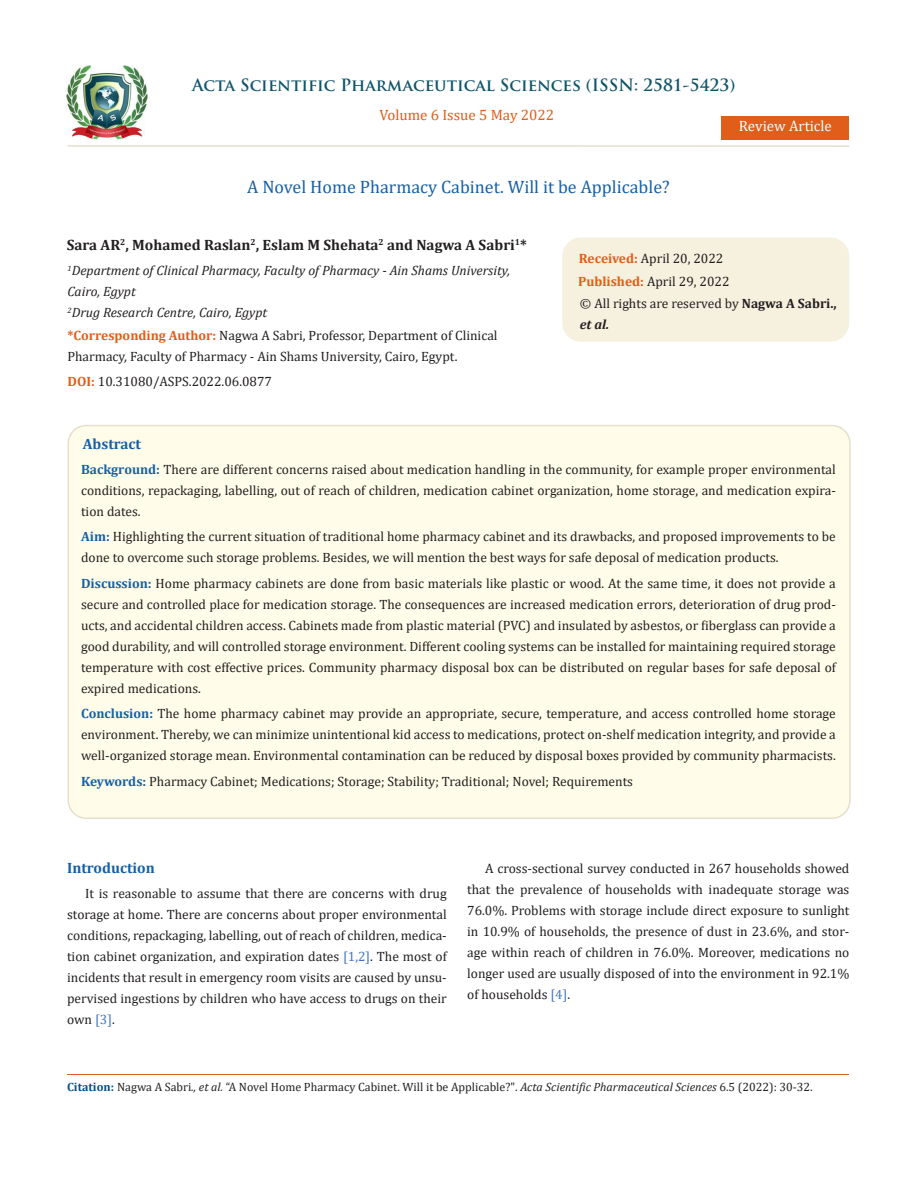
<style>
.page{position:relative;width:917px;height:1188px;background:#fff}
.page>*{position:absolute;margin:0;border:0;box-sizing:border-box;transform-origin:0 0}
.t1{font:18px "Cambria";color:#1560a6}
.t2{font:700 16.5px "Trajan Pro";color:#0e546a}
.t3{font:700 15px "Cambria";color:#231f20}
.t4{font:15px "Cambria";color:#e05d1a}
.t5{font:700 15px "Cambria";color:#1560a6}
.t6{font:15px "Cambria";color:#fff}
.t7{font:13.5px/21px "Cambria";color:#231f20;text-align:justify}
.t8{font:italic 13.5px/21px "Cambria";color:#231f20}
.t9{font:12px "Cambria";color:#231f20}
.s1{font-weight:700;color:#e05d1a}
.s2{font-weight:700}
.s3{font-weight:700;font-style:italic}
.s4{font-weight:700;color:#1560a6}
.s5{color:#4472c4}
.s6{font-weight:700;color:#035089}
.s7{font-style:italic}
</style>
<div class="page">
<img style="left:67px;top:65px;width:80px;height:74px">
<div style="left:721px;top:116px;width:128px;height:24px;background:#e05d1a"></div>
<div style="left:563px;top:238px;width:285px;height:103px;background:#f6f0df;border-radius:18px"></div>
<div style="left:562px;top:238px;width:287px;height:104px;border:2px solid #f6f0df;border-radius:18px"></div>
<div style="left:68px;top:426px;width:781px;height:392px;background:#fffde9;border-radius:18px"></div>
<div style="left:67px;top:425px;width:783px;height:394px;border:2px solid #e5dfce;border-radius:18px"></div>
<hr style="left:67px;top:1075px;width:782px;height:1px;background:#e05d1a">
<hr style="left:67px;top:145px;width:782px;height:2px;background:#e5dfce">
<p class="t2" style="left:192px;top:74px;width:545px">Acta Scientific Pharmaceutical Sciences (ISSN: 2581-5423)</p>
<p class="t4" style="left:379px;top:106px;width:176px">Volume 6 Issue 5 May 2022</p>
<p class="t6" style="left:739px;top:117px;width:94px">Review Article</p>
<p class="t1" style="left:247px;top:177px;width:424px">A Novel Home Pharmacy Cabinet. Will it be Applicable?</p>
<p class="t3" style="left:67px;top:234px;width:461px">Sara AR<sup>2</sup>, Mohamed Raslan<sup>2</sup>, Eslam M Shehata<sup>2</sup> and Nagwa A Sabri<sup>1</sup>*</p>
<p class="t8" style="left:67px;top:260px;width:444px"><sup>1</sup>Department of Clinical Pharmacy, Faculty of Pharmacy - Ain Shams University,<br>Cairo, Egypt</p>
<p class="t8" style="left:67px;top:302px;width:201px"><sup>2</sup>Drug Research Centre, Cairo, Egypt</p>
<p class="t7" style="left:67px;top:325px;width:431px"><span class="s1">*Corresponding Author:</span> Nagwa A Sabri, Professor, Department of Clinical</p>
<p class="t7" style="left:67px;top:346px;width:391px">Pharmacy, Faculty of Pharmacy - Ain Shams University, Cairo, Egypt.</p>
<p class="t7" style="left:67px;top:371px;width:206px"><span class="s1">DOI:</span> 10.31080/ASPS.2022.06.0877</p>
<p class="t7" style="left:579px;top:248px;width:146px"><span class="s1">Received:</span> April 20, 2022</p>
<p class="t7" style="left:578px;top:271px;width:153px"><span class="s1">Published:</span> April 29, 2022</p>
<p class="t7" style="left:580px;top:292px;width:258px">© All rights are reserved by <span class="s2">Nagwa A Sabri., </span><span class="s3">et al.</span></p>
<p class="t5" style="left:83px;top:433px;width:60px">Abstract</p>
<p class="t7" style="left:81px;top:459px;width:756px"><span class="s4">Background:</span> There are different concerns raised about medication handling in the community, for example proper environmental conditions, repackaging, labelling, out of reach of children, medication cabinet organization, home storage, and medication expira&shy;tion dates.</p>
<p class="t7" style="left:81px;top:526px;width:756px"><span class="s4">Aim:</span> Highlighting the current situation of traditional home pharmacy cabinet and its drawbacks, and proposed improvements to be done to overcome such storage problems. Besides, we will mention the best ways for safe deposal of medication products.</p>
<p class="t7" style="left:81px;top:573px;width:756px"><span class="s4">Discussion:</span> Home pharmacy cabinets are done from basic materials like plastic or wood. At the same time, it does not provide a secure and controlled place for medication storage. The consequences are increased medication errors, deterioration of drug prod&shy;ucts, and accidental children access. Cabinets made from plastic material (PVC) and insulated by asbestos, or fiberglass can provide a good durability, and will controlled storage environment. Different cooling systems can be installed for maintaining required storage temperature with cost effective prices. Community pharmacy disposal box can be distributed on regular bases for safe deposal of expired medications.</p>
<p class="t7" style="left:81px;top:703px;width:756px"><span class="s4">Conclusion:</span> The home pharmacy cabinet may provide an appropriate, secure, temperature, and access controlled home storage environment. Thereby, we can minimize unintentional kid access to medications, protect on-shelf medication integrity, and provide a well-organized storage mean. Environmental contamination can be reduced by disposal boxes provided by community pharmacists.</p>
<p class="t7" style="left:81px;top:771px;width:553px"><span class="s4">Keywords:</span> Pharmacy Cabinet; Medications; Storage; Stability; Traditional; Novel; Requirements</p>
<p class="t5" style="left:67px;top:857px;width:89px">Introduction</p>
<p class="t7" style="left:67px;top:883px;width:381px;text-indent:18px">It is reasonable to assume that there are concerns with drug storage at home. There are concerns about proper environmental conditions, repackaging, labelling, out of reach of children, medica&shy;tion cabinet organization, and expiration dates <span class="s5">[1,2]</span>. The most of incidents that result in emergency room visits are caused by unsu&shy;pervised ingestions by children who have access to drugs on their own <span class="s5">[3]</span>.</p>
<p class="t7" style="left:467px;top:858px;width:384px;text-indent:18px">A cross-sectional survey conducted in 267 households showed that the prevalence of households with inadequate storage was 76.0%. Problems with storage include direct exposure to sunlight in 10.9% of households, the presence of dust in 23.6%, and stor&shy;age within reach of children in 76.0%. Moreover, medications no longer used are usually disposed of into the environment in 92.1% of households <span class="s5">[4]</span>.</p>
<p class="t9" style="left:67px;top:1080px;width:747px"><span class="s6">Citation:</span> Nagwa A Sabri<span class="s7">., et al.</span> “A Novel Home Pharmacy Cabinet. Will it be Applicable?". <span class="s7">Acta Scientific Pharmaceutical Sciences</span> 6.5 (2022): 30-32.</p>
</div>
